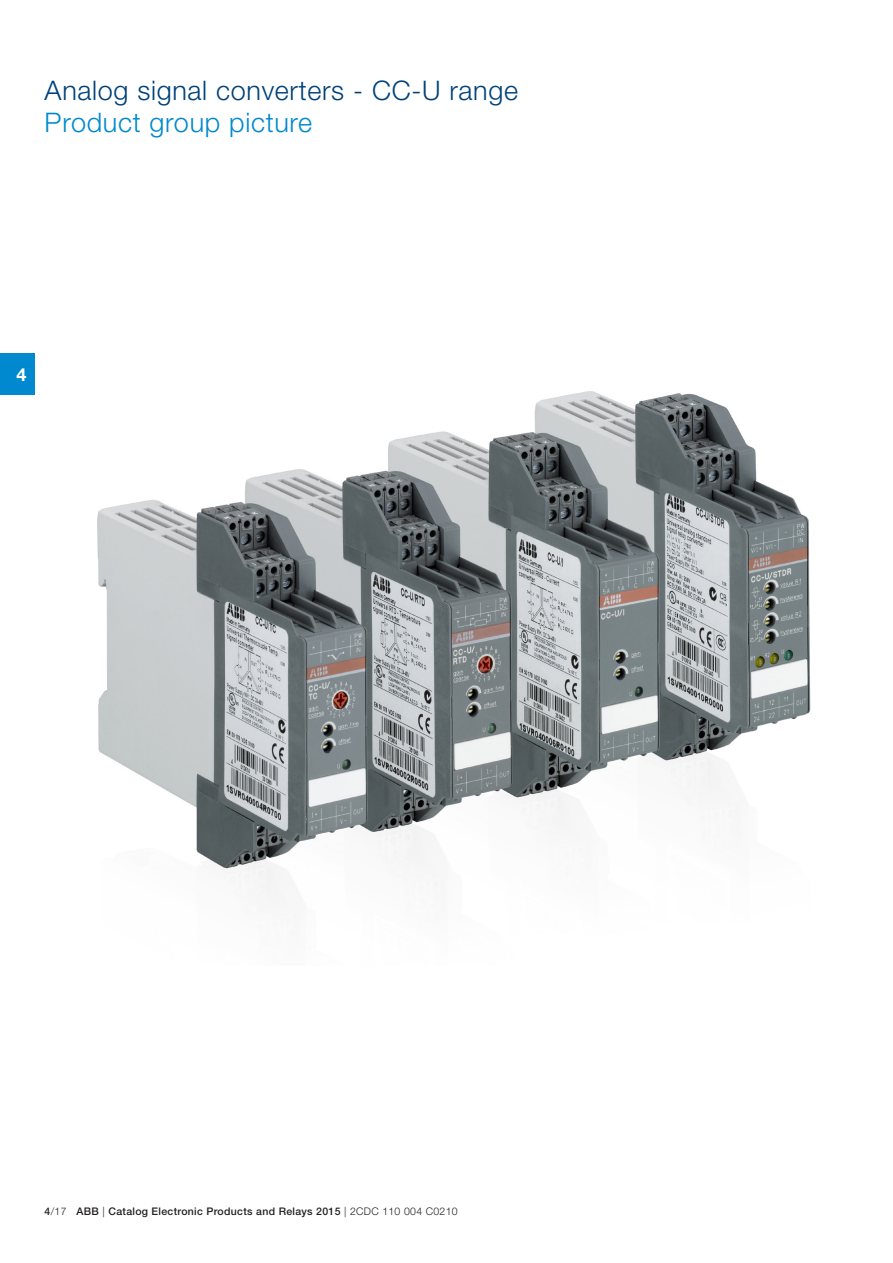
<style>
.page{position:relative;width:893px;height:1263px;background:#fff}
.page>*{position:absolute;margin:0;border:0;box-sizing:border-box;transform-origin:0 0}
._1ST_LEVEL_1ST_HEAD{font:300 27px "Helvetica Neue LT Std";letter-spacing:.025em;color:#004279}
._2ND_LEVEL_Page_Head{font:300 27px "Helvetica Neue LT Pro";letter-spacing:.025em;color:#0089cf}
.t1{font:700 18px "Helvetica Neue LT Std";color:#fff}
.t2{font:500 10.5px "Helvetica Neue LT Pro";letter-spacing:.03em;color:#231f20}
.s1{font-weight:300}
</style>
<div class="page">
<div style="left:0;top:354px;width:35px;height:41px;background:#0089cf"></div>
<img style="left:98px;top:391px;width:712px;height:511px">
<p class="_1ST_LEVEL_1ST_HEAD" style="left:45px;top:74px;width:475px">Analog signal converters - CC-U range</p>
<p class="_2ND_LEVEL_Page_Head" style="left:45px;top:105px;width:269px">Product group picture</p>
<h2 class="t1" style="left:17px;top:363px;width:12px">4</h2>
<p class="t2" style="left:45px;top:1204px;width:415px">4<span class="s1">/17</span> ABB <span class="s1">|</span> Catalog Electronic Products and Relays 2015 <span class="s1">| 2CDC 110 004 C0210</span></p>
</div>
